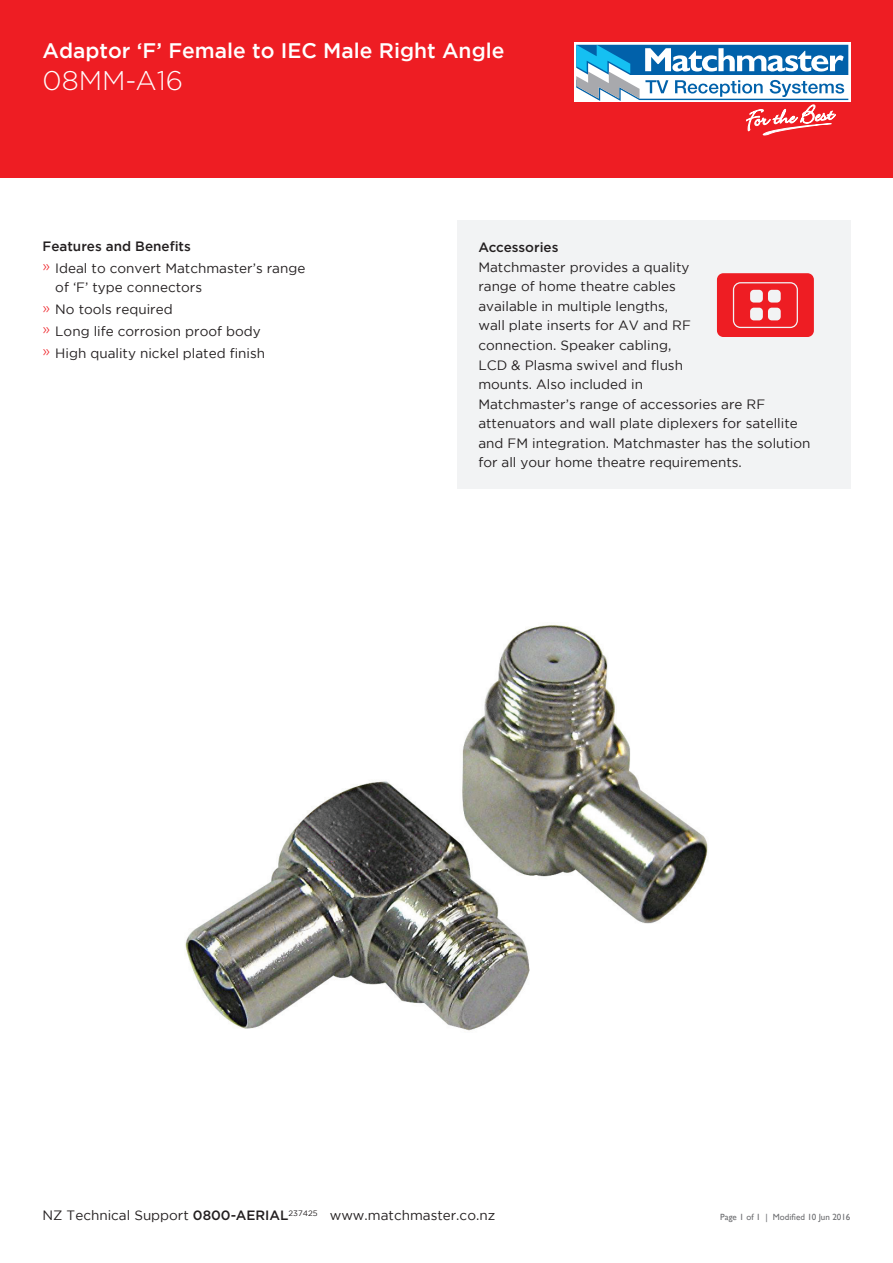
<style>
.page{position:relative;width:893px;height:1263px;background:#fff}
.page>*{position:absolute;margin:0;border:0;box-sizing:border-box;transform-origin:0 0}
.Header_3__Red_Left{font:300 27px "Gotham";color:#fff}
.Header_5__Black{font:500 21px "Gotham";color:#fff}
.Body__Bullets{font:13.5px/19.5px "Gotham";color:#231f20}
.Header_6{font:500 13.5px "Gotham";color:#231f20}
.t1{font:9px "Gill Sans";color:#6c6d70}
.s1{font-weight:300;font-size:15px;color:#ee1d23}
.s2{font-weight:500}
</style>
<div class="page">
<div style="left:0;top:0;width:893px;height:178px;background:#ee1d23"></div>
<svg style="left:574px;top:43px;width:276px;height:59px"></svg>
<svg style="left:576px;top:45px;width:272px;height:90px"></svg>
<div style="left:457px;top:220px;width:393px;height:269px;background:#f2f3f4"></div>
<svg style="left:717px;top:273px;width:97px;height:64px;background:#ee3c42"></svg>
<img style="left:185px;top:625px;width:523px;height:406px">
<p class="Header_5__Black" style="left:43px;top:38px;width:463px">Adaptor ‘F’ Female to IEC Male Right Angle</p>
<p class="Header_3__Red_Left" style="left:43px;top:64px;width:142px">08MM-A16</p>
<p class="Header_6" style="left:43px;top:239px;width:150px">Features and Benefits</p>
<p class="Body__Bullets" style="left:55px;top:258px;width:252px;text-indent:-13px"><span class="s1">»</span> Ideal to convert Matchmaster’s range of ‘F’ type connectors</p>
<p class="Body__Bullets" style="left:43px;top:299px;width:132px"><span class="s1">»</span> No tools required</p>
<p class="Body__Bullets" style="left:43px;top:321px;width:220px"><span class="s1">»</span> Long life corrosion proof body</p>
<p class="Body__Bullets" style="left:43px;top:343px;width:224px"><span class="s1">»</span> High quality nickel plated finish</p>
<p class="Body__Bullets" style="left:478px;top:237px;width:334px"><span class="s2">Accessories<br></span>Matchmaster provides a quality<br>range of home theatre cables<br>available in multiple lengths,<br>wall plate inserts for AV and RF<br>connection. Speaker cabling,<br>LCD &amp; Plasma swivel and flush<br>mounts. Also included in<br>Matchmaster’s range of accessories are RF attenuators and wall plate diplexers for satellite and FM integration. Matchmaster has the solution for all your home theatre requirements.</p>
<p class="Body__Bullets" style="left:43px;top:1206px;width:454px">NZ Technical Support <span class="s2">0800-AERIAL</span><sup>237425</sup> www.matchmaster.co.nz</p>
<p class="t1" style="left:720px;top:1212px;width:132px">Page 1 of 1 | Modified 10 Jun 2016</p>
</div>
